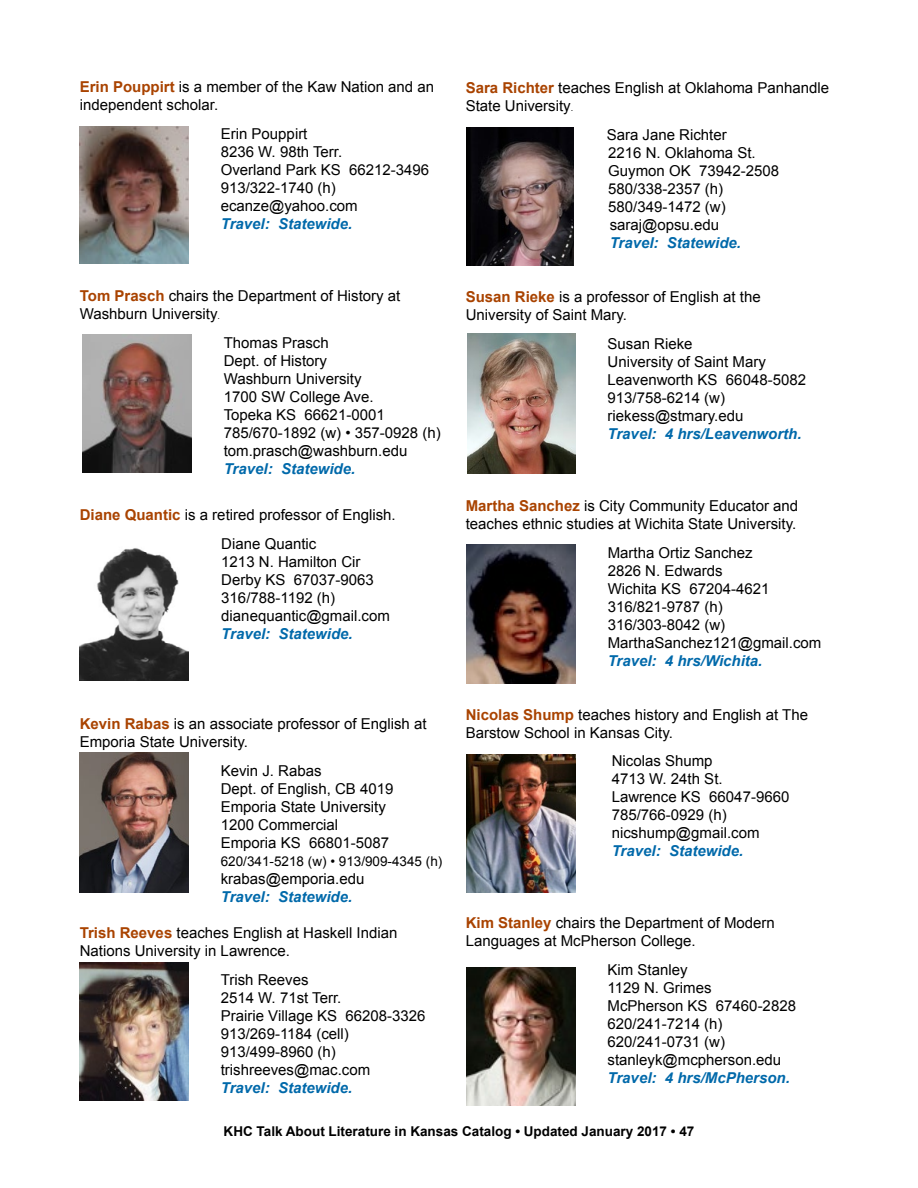
<style>
.page{position:relative;width:918px;height:1188px;background:#fff}
.page>*{position:absolute;margin:0;border:0;box-sizing:border-box;transform-origin:0 0}
.t1{font:15px/18px "Arial";color:#000}
.t2{font:italic 700 15px "Arial";color:#0069aa}
.t3{font:700 13.5px "Arial";color:#000}
.t4{font:13.5px "Arial";color:#000}
.s1{font-weight:700;color:#a94300}
.s2{font-size:9px}
</style>
<div class="page">
<img style="left:80px;top:126px;width:109px;height:138px">
<img style="left:82px;top:334px;width:109px;height:138px">
<img style="left:80px;top:548px;width:109px;height:133px">
<img style="left:466px;top:754px;width:109px;height:138px">
<img style="left:80px;top:963px;width:109px;height:138px">
<img style="left:466px;top:127px;width:108px;height:139px">
<img style="left:467px;top:334px;width:108px;height:140px">
<img style="left:466px;top:544px;width:109px;height:140px">
<img style="left:466px;top:968px;width:109px;height:138px">
<img style="left:80px;top:753px;width:109px;height:139px">
<p class="t1" style="left:80px;top:78px;width:356px"><span class="s1">Erin Pouppirt</span> is a member of the Kaw Nation and an independent scholar.</p>
<p class="t1" style="left:221px;top:125px;width:210px">Erin Pouppirt<br>8236 W. 98th Terr.<br>Overland Park KS 66212-3496<br>913/322-1740 (h) ecanze@yahoo.com</p>
<p class="t2" style="left:221px;top:214px;width:133px">Travel: Statewide.</p>
<p class="t1" style="left:80px;top:287px;width:322px"><span class="s1">Tom Prasch</span> chairs the Department of History at<br>Washburn University<span class="s2">.</span></p>
<p class="t1" style="left:224px;top:333px;width:219px">Thomas Prasch<br>Dept. of History<br>Washburn University<br>1700 SW College Ave.<br>Topeka KS 66621-0001<br>785/670-1892 (w) • 357-0928 (h) tom.prasch@washburn.edu</p>
<p class="t2" style="left:224px;top:459px;width:133px">Travel: Statewide.</p>
<p class="t1" style="left:221px;top:501px;width:176px;line-height:28.8px;text-indent:-142px"><span class="s1">Diane Quantic</span> is a retired professor of English.<br>Diane Quantic</p>
<p class="t1" style="left:221px;top:553px;width:170px">1213 N. Hamilton Cir<br>Derby KS 67037-9063<br>316/788-1192 (h) dianequantic@gmail.com</p>
<p class="t2" style="left:221px;top:624px;width:133px">Travel: Statewide.</p>
<p class="t1" style="left:80px;top:715px;width:348px"><span class="s1">Kevin Rabas</span> is an associate professor of English at<br>Emporia State University.</p>
<p class="t1" style="left:221px;top:762px;width:174px">Kevin J. Rabas<br>Dept. of English, CB 4019<br>Emporia State University<br>1200 Commercial<br>Emporia KS 66801-5087</p>
<p class="t4" style="left:221px;top:852px;width:223px">620/341-5218 (w) • 913/909-4345 (h)</p>
<p class="t1" style="left:221px;top:870px;width:145px">krabas@emporia.edu</p>
<p class="t2" style="left:221px;top:887px;width:133px">Travel: Statewide.</p>
<p class="t1" style="left:80px;top:924px;width:319px"><span class="s1">Trish Reeves</span> teaches English at Haskell Indian<br>Nations University in Lawrence.</p>
<p class="t1" style="left:221px;top:971px;width:206px">Trish Reeves<br>2514 W. 71st Terr.<br>Prairie Village KS 66208-3326<br>913/269-1184 (cell)<br>913/499-8960 (h) trishreeves@mac.com</p>
<p class="t2" style="left:221px;top:1078px;width:133px">Travel: Statewide.</p>
<p class="t1" style="left:466px;top:79px;width:365px"><span class="s1">Sara Richter</span> teaches English at Oklahoma Panhandle<br>State University<span class="s2">.</span></p>
<p class="t1" style="left:607px;top:126px;width:174px">Sara Jane Richter<br>2216 N. Oklahoma St.<br>Guymon OK 73942-2508<br>580/338-2357 (h)<br>580/349-1472 (w) saraj@opsu.edu</p>
<p class="t2" style="left:610px;top:233px;width:133px">Travel: Statewide.</p>
<p class="t1" style="left:466px;top:288px;width:297px"><span class="s1">Susan Rieke</span> is a professor of English at the<br>University of Saint Mary.</p>
<p class="t1" style="left:608px;top:335px;width:200px">Susan Rieke<br>University of Saint Mary<br>Leavenworth KS 66048-5082<br>913/758-6214 (w) riekess@stmary.edu</p>
<p class="t2" style="left:608px;top:424px;width:195px">Travel: 4 hrs/Leavenworth.</p>
<p class="t1" style="left:466px;top:497px;width:334px"><span class="s1">Martha Sanchez</span> is City Community Educator and teaches ethnic studies at Wichita State University.</p>
<p class="t1" style="left:608px;top:544px;width:215px">Martha Ortiz Sanchez<br>2826 N. Edwards<br>Wichita KS 67204-4621<br>316/821-9787 (h)<br>316/303-8042 (w)<br>MarthaSanchez121@gmail.com</p>
<p class="t2" style="left:608px;top:651px;width:156px">Travel: 4 hrs/Wichita.</p>
<p class="t1" style="left:466px;top:706px;width:344px"><span class="s1">Nicolas Shump</span> teaches history and English at The<br>Barstow School in Kansas City.</p>
<p class="t1" style="left:612px;top:752px;width:179px">Nicolas Shump<br>4713 W. 24th St.<br>Lawrence KS 66047-9660<br>785/766-0929 (h) nicshump@gmail.com</p>
<p class="t2" style="left:612px;top:841px;width:133px">Travel: Statewide.</p>
<p class="t1" style="left:466px;top:914px;width:311px"><span class="s1">Kim Stanley</span> chairs the Department of Modern<br>Languages at McPherson College.</p>
<p class="t1" style="left:608px;top:961px;width:190px">Kim Stanley<br>1129 N. Grimes<br>McPherson KS 67460-2828<br>620/241-7214 (h)<br>620/241-0731 (w) stanleyk@mcpherson.edu</p>
<p class="t2" style="left:608px;top:1068px;width:184px">Travel: 4 hrs/McPherson.</p>
<p class="t3" style="left:224px;top:1123px;width:472px">KHC Talk About Literature in Kansas Catalog • Updated January 2017 • 47</p>
</div>
